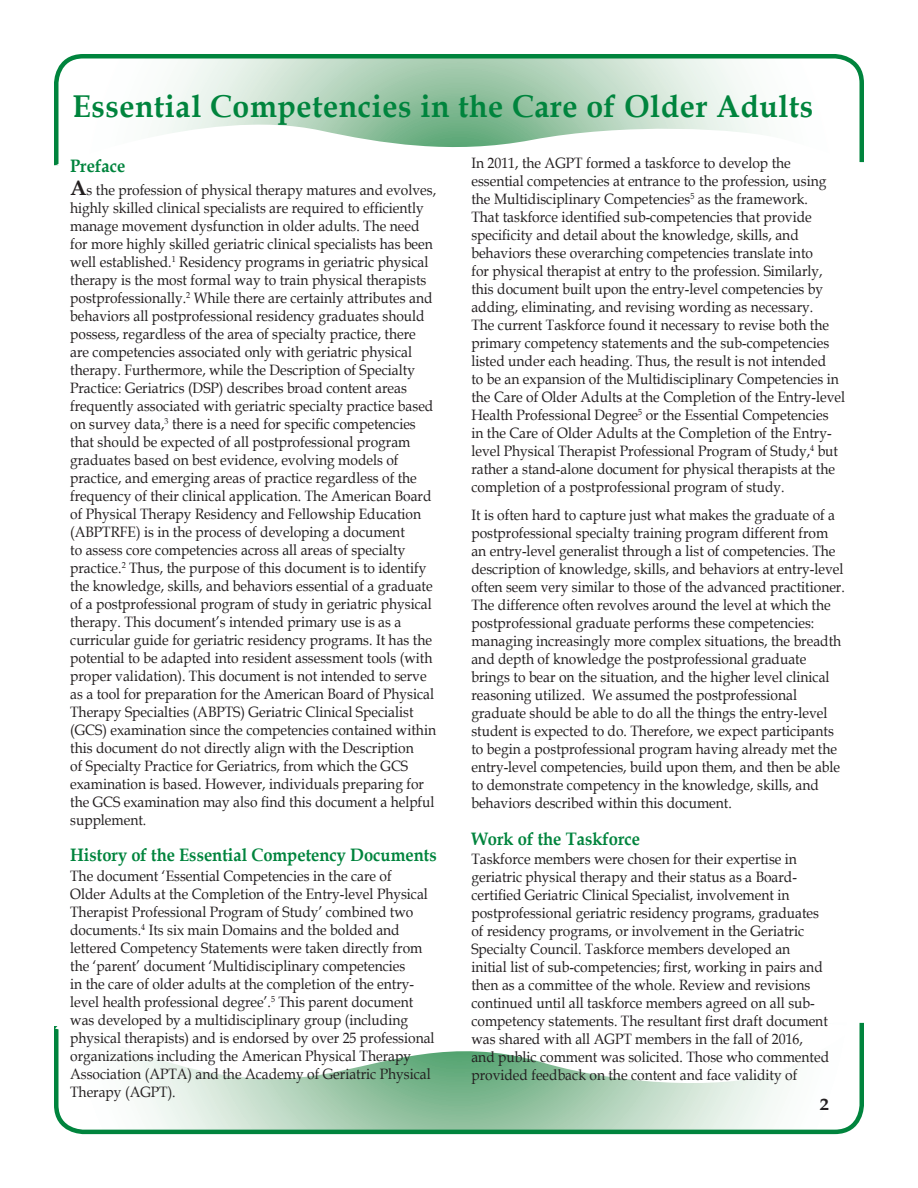
<style>
.page{position:relative;width:918px;height:1188px;background:#fff}
.page>*{position:absolute;margin:0;border:0;box-sizing:border-box;transform-origin:0 0}
.t1{font:700 31.5px "Book Antiqua";letter-spacing:.02em;color:#00843d;scale:.96 1}
.t2{font:700 18px "Book Antiqua";color:#00843d;scale:.92 1}
.t3{font:700 16.5px "Book Antiqua";color:#231f20;scale:1.1 1}
.t4{font:15px/18px "Book Antiqua";color:#231f20;scale:.92 1}
.s1{font-weight:700;font-size:21px}
</style>
<div class="page">
<svg style="left:54px;top:1022px;width:810px;height:113px"></svg>
<svg style="left:55px;top:1022px;width:804px;height:67px"></svg>
<svg style="left:54px;top:54px;width:810px;height:112px"></svg>
<svg style="left:55px;top:118px;width:806px;height:48px"></svg>
<h1 class="t1" style="left:72px;top:85px;width:773px">Essential Competencies in the Care of Older Adults</h1>
<p class="t2" style="left:70px;top:153px;width:61px">Preface</p>
<p class="t4" style="left:70px;top:180px;width:399px"><span class="s1">A</span>s the profession of physical therapy matures and evolves, highly skilled clinical specialists are required to efficiently manage movement dysfunction in older adults. The need for more highly skilled geriatric clinical specialists has been well established.<sup>1</sup> Residency programs in geriatric physical therapy is the most formal way to train physical therapists postprofessionally.<sup>2</sup> While there are certainly attributes and behaviors all postprofessional residency graduates should possess, regardless of the area of specialty practice, there are competencies associated only with geriatric physical therapy. Furthermore, while the Description of Specialty Practice: Geriatrics (DSP) describes broad content areas frequently associated with geriatric specialty practice based on survey data,<sup>3</sup> there is a need for specific competencies that should be expected of all postprofessional program graduates based on best evidence, evolving models of practice, and emerging areas of practice regardless of the frequency of their clinical application. The American Board of Physical Therapy Residency and Fellowship Education (ABPTRFE) is in the process of developing a document<br>to assess core competencies across all areas of specialty practice.<sup>2</sup> Thus, the purpose of this document is to identify the knowledge, skills, and behaviors essential of a graduate of a postprofessional program of study in geriatric physical therapy. This document’s intended primary use is as a curricular guide for geriatric residency programs. It has the potential to be adapted into resident assessment tools (with proper validation). This document is not intended to serve as a tool for preparation for the American Board of Physical Therapy Specialties (ABPTS) Geriatric Clinical Specialist (GCS) examination since the competencies contained within this document do not directly align with the Description<br>of Specialty Practice for Geriatrics, from which the GCS examination is based. However, individuals preparing for the GCS examination may also find this document a helpful supplement.</p>
<p class="t2" style="left:70px;top:843px;width:400px">History of the Essential Competency Documents</p>
<p class="t4" style="left:70px;top:866px;width:398px">The document ‘Essential Competencies in the care of<br>Older Adults at the Completion of the Entry-level Physical Therapist Professional Program of Study’ combined two documents.<sup>4</sup> Its six main Domains and the bolded and lettered Competency Statements were taken directly from the ‘parent’ document ‘Multidisciplinary competencies<br>in the care of older adults at the completion of the entry&shy;level health professional degree’.<sup>5</sup> This parent document was developed by a multidisciplinary group (including physical therapists) and is endorsed by over 25 professional organizations including the American Physical Therapy Association (APTA) and the Academy of Geriatric Physical Therapy (AGPT).</p>
<p class="t4" style="left:471px;top:153px;width:408px">In 2011, the AGPT formed a taskforce to develop the essential competencies at entrance to the profession, using the Multidisciplinary Competencies<sup>5</sup> as the framework.<br>That taskforce identified sub-competencies that provide specificity and detail about the knowledge, skills, and behaviors these overarching competencies translate into<br>for physical therapist at entry to the profession. Similarly, this document built upon the entry-level competencies by adding, eliminating, and revising wording as necessary.<br>The current Taskforce found it necessary to revise both the primary competency statements and the sub-competencies listed under each heading. Thus, the result is not intended<br>to be an expansion of the Multidisciplinary Competencies in the Care of Older Adults at the Completion of the Entry-level Health Professional Degree<sup>5</sup> or the Essential Competencies<br>in the Care of Older Adults at the Completion of the Entry&shy;level Physical Therapist Professional Program of Study,<sup>4</sup> but rather a stand-alone document for physical therapists at the completion of a postprofessional program of study.</p>
<p class="t4" style="left:471px;top:506px;width:407px">It is often hard to capture just what makes the graduate of a postprofessional specialty training program different from an entry-level generalist through a list of competencies. The description of knowledge, skills, and behaviors at entry-level often seem very similar to those of the advanced practitioner.<br>The difference often revolves around the level at which the postprofessional graduate performs these competencies: managing increasingly more complex situations, the breadth and depth of knowledge the postprofessional graduate brings to bear on the situation, and the higher level clinical reasoning utilized. We assumed the postprofessional graduate should be able to do all the things the entry-level student is expected to do. Therefore, we expect participants to begin a postprofessional program having already met the entry-level competencies, build upon them, and then be able to demonstrate competency in the knowledge, skills, and behaviors described within this document.</p>
<p class="t2" style="left:471px;top:826px;width:185px">Work of the Taskforce</p>
<p class="t4" style="left:471px;top:850px;width:390px">Taskforce members were chosen for their expertise in geriatric physical therapy and their status as a Board&shy;certified Geriatric Clinical Specialist, involvement in postprofessional geriatric residency programs, graduates of residency programs, or involvement in the Geriatric Specialty Council. Taskforce members developed an initial list of sub-competencies; first, working in pairs and then as a committee of the whole. Review and revisions continued until all taskforce members agreed on all sub&shy;competency statements. The resultant first draft document was shared with all AGPT members in the fall of 2016, and public comment was solicited. Those who commented provided feedback on the content and face validity of</p>
<p class="t3" style="left:820px;top:1093px;width:10px">2</p>
</div>
